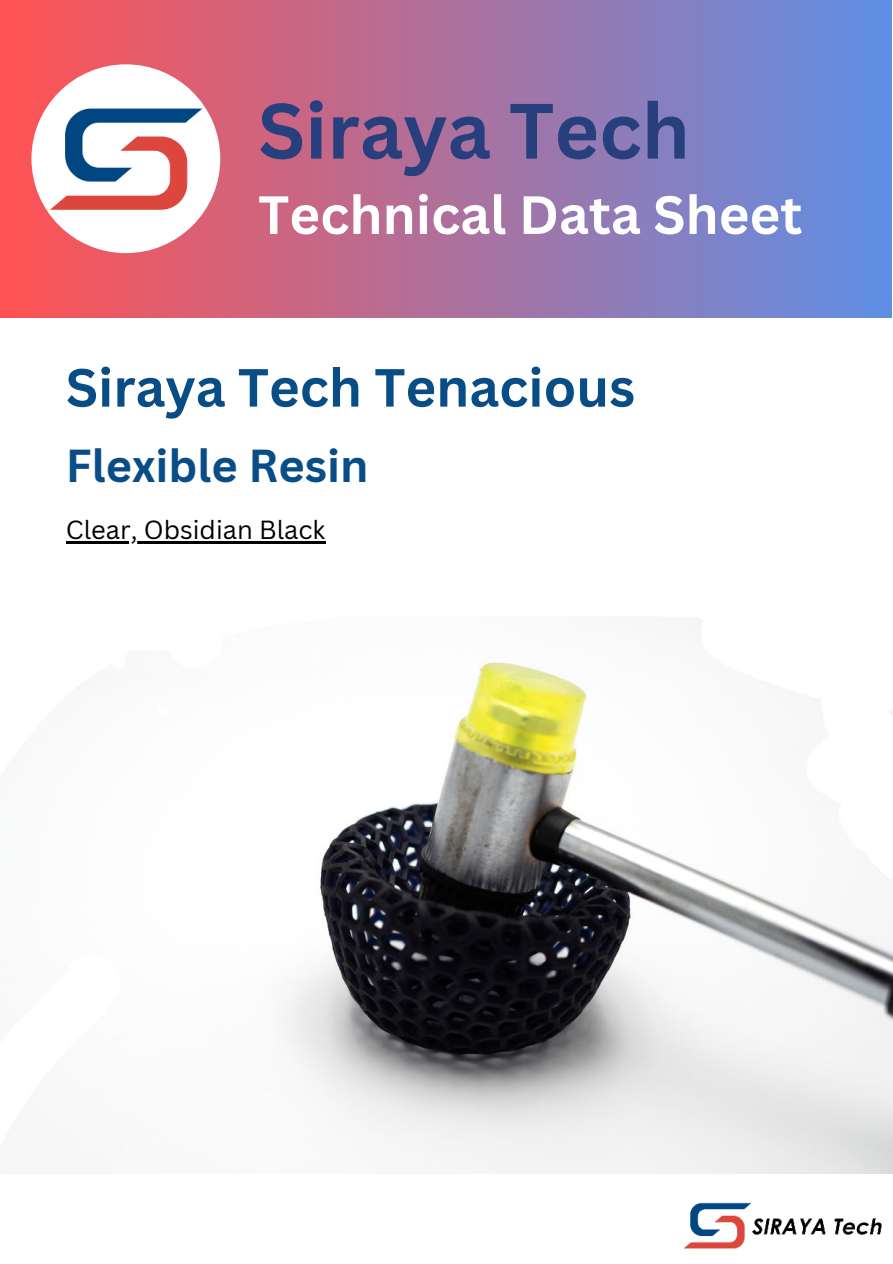
<style>
.page{position:relative;width:893px;height:1264px;background:#fff}
.page>*{position:absolute;margin:0;border:0;box-sizing:border-box;transform-origin:0 0}
.t1{font:700 76.5px "Canva Sans";color:#283f7d}
.t2{font:700 52.65px "Canva Sans";color:#fff}
.t3{font:700 52.5px "Canva Sans";color:#094d86}
.t4{font:700 45px "Canva Sans";color:#094d86}
.t5{font:25.5px "Canva Sans";color:#000}
</style>
<div class="page">
<img style="left:683px;top:1202px;width:199px;height:47px">
<div style="left:0;top:0;width:891px;height:317px;background:linear-gradient(to right,#ff5252,#5e8ee5)"></div>
<img style="left:31px;top:64px;width:189px;height:189px;border-radius:50%">
<img style="left:1px;top:616px;width:891px;height:557px">
<hr style="left:66px;top:541px;width:259px;height:3px;background:#000">
<h1 class="t1" style="left:258px;top:85px;width:433px">Siraya Tech</h1>
<p class="t2" style="left:258px;top:183px;width:545px">Technical Data Sheet</p>
<p class="t3" style="left:66px;top:356px;width:570px">Siraya Tech Tenacious</p>
<p class="t4" style="left:66px;top:439px;width:304px">Flexible Resin</p>
<p class="t5" style="left:66px;top:515px;width:261px">Clear, Obsidian Black</p>
</div>
